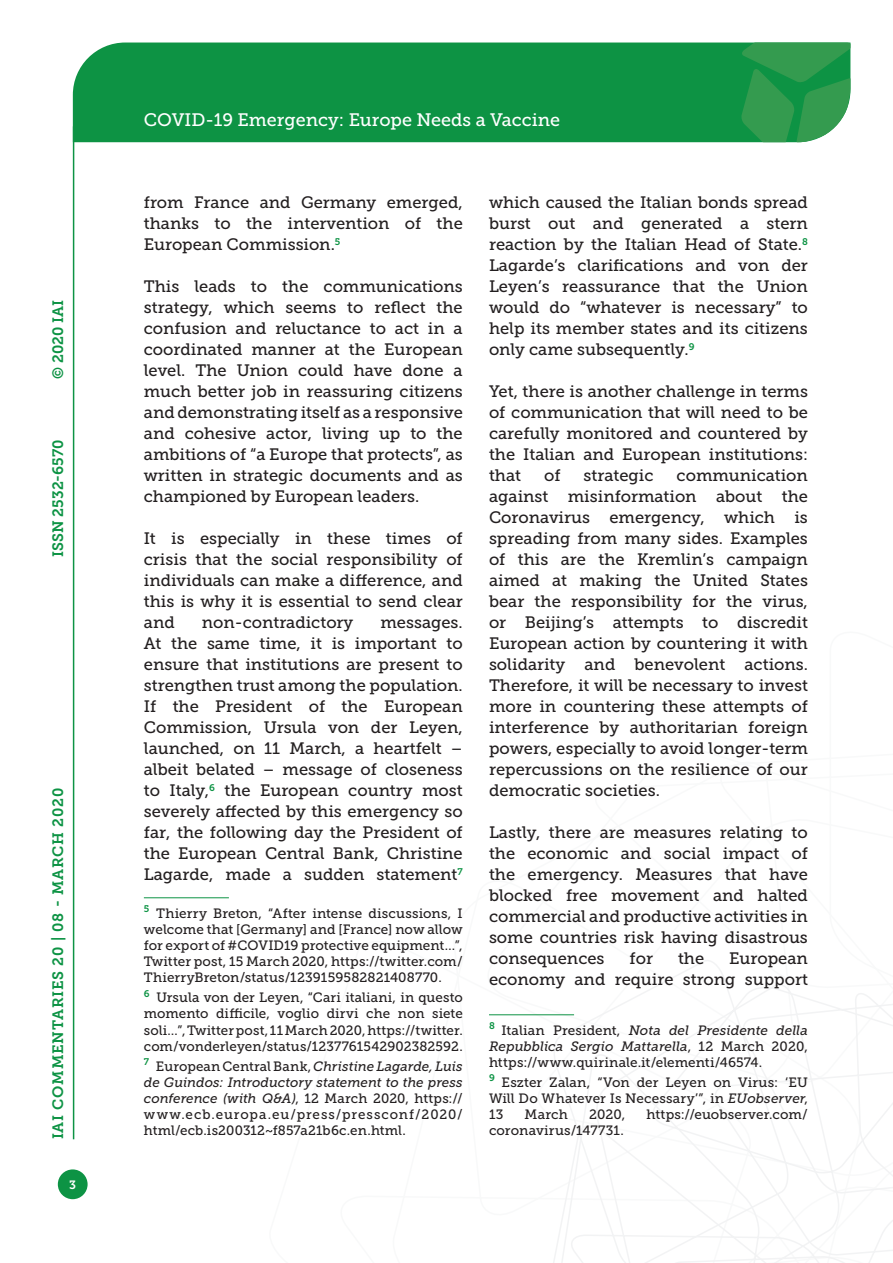
<style>
.page{position:relative;width:893px;height:1263px;background:#fff}
.page>*{position:absolute;margin:0;border:0;box-sizing:border-box;transform-origin:0 0}
.t1{font:18px "Museo Slab 500";color:#fff}
.Testo{font:16.5px/21px "Museo Slab 500";color:#231f20;text-align:justify}
.t2{font:15px "Museo Slab 700";letter-spacing:.05em;color:#0d9344}
.t3{font:15px "Museo Slab 700";color:#0d9344}
.Nota{font:13.5px/16.2px "Museo Slab 500";letter-spacing:.01em;color:#231f20;text-align:justify}
.t4{font:12px "Museo Slab 700";color:#fff}
.s1{font-style:italic}
</style>
<div class="page">
<svg style="left:531px;top:960px;width:362px;height:303px"></svg>
<div style="left:73px;top:43px;width:668px;height:99px;background:#0d9344"></div>
<svg style="left:741px;top:43px;width:109px;height:99px;background:#339d54"></svg>
<div style="left:58px;top:1169px;width:30px;height:30px;background:#0d9344;border-radius:50%"></div>
<hr style="left:73px;top:126px;width:1px;height:1013px;background:#0d9344">
<hr style="left:144px;top:897px;width:85px;height:1px;background:#0d9344">
<hr style="left:489px;top:1014px;width:85px;height:1px;background:#0d9344">
<p class="t2" style="left:50px;top:379px;width:80px;rotate:-90deg">© 2020 IAI</p>
<p class="t3" style="left:50px;top:557px;width:119px;rotate:-90deg">ISSN 2532-6570</p>
<p class="t2" style="left:50px;top:1139px;width:353px;rotate:-90deg">IAI COMMENTARIES 20 | 08 - MARCH 2020</p>
<p class="t4" style="left:69px;top:1178px;width:8px">3</p>
<p class="t1" style="left:144px;top:110px;width:418px">COVID-19 Emergency: Europe Needs a Vaccine</p>
<p class="Testo" style="left:144px;top:192px;width:320px">from France and Germany emerged, thanks to the intervention of the European Commission.<sup>5</sup></p>
<p class="Testo" style="left:144px;top:276px;width:320px">This leads to the communications strategy, which seems to reflect the confusion and reluctance to act in a coordinated manner at the European level. The Union could have done a much better job in reassuring citizens and demonstrating itself as a responsive and cohesive actor, living up to the ambitions of “a Europe that protects”, as written in strategic documents and as championed by European leaders.</p>
<p class="Testo" style="left:144px;top:528px;width:320px">It is especially in these times of crisis that the social responsibility of individuals can make a difference, and this is why it is essential to send clear and</p>
<p class="Testo" style="left:202px;top:612px;width:153px">non-contradictory</p>
<p class="Testo" style="left:144px;top:612px;width:320px;text-indent:237px">messages.<br>At the same time, it is important to ensure that institutions are present to strengthen trust among the population.<br>If the President of the European Commission, Ursula von der Leyen, launched, on 11 March, a heartfelt – albeit belated – message of closeness to Italy,<sup>6</sup> the European country most severely affected by this emergency so far, the following day the President of the European Central Bank, Christine Lagarde, made a sudden statement<sup>7</sup></p>
<p class="Nota" style="left:144px;top:905px;width:320px"><sup>5</sup> Thierry Breton, “After intense discussions, I welcome that [Germany] and [France] now allow for export of #COVID19 protective equipment…”, Twitter post, 15 March 2020, https://twitter.com/ ThierryBreton/status/1239159582821408770.</p>
<p class="Nota" style="left:144px;top:989px;width:320px"><sup>6</sup> Ursula von der Leyen, “Cari italiani, in questo momento difficile, voglio dirvi che non siete soli…”, Twitter post, 11 March 2020, https://twitter. com/vonderleyen/status/1237761542902382592.</p>
<p class="Nota" style="left:144px;top:1058px;width:320px"><sup>7</sup> European Central Bank, <span class="s1">Christine Lagarde, Luis de Guindos: Introductory statement to the press conference (with Q&amp;A)</span>, 12 March 2020, https:// www.ecb.europa.eu/press/pressconf/2020/ html/ecb.is200312~f857a21b6c.en.html.</p>
<p class="Testo" style="left:489px;top:192px;width:320px">which caused the Italian bonds spread burst out and generated a stern reaction by the Italian Head of State.<sup>8<br></sup>Lagarde’s clarifications and von der Leyen’s reassurance that the Union would do “whatever is necessary” to help its member states and its citizens only came subsequently.<sup>9</sup></p>
<p class="Testo" style="left:489px;top:381px;width:320px">Yet, there is another challenge in terms of communication that will need to be carefully monitored and countered by the Italian and European institutions: that</p>
<p class="Testo" style="left:544px;top:465px;width:18px">of</p>
<p class="Testo" style="left:584px;top:465px;width:71px">strategic</p>
<p class="Testo" style="left:489px;top:465px;width:320px;text-indent:188px">communication against misinformation about the Coronavirus emergency, which is spreading from many sides. Examples of this are the Kremlin’s campaign aimed at making the United States bear the responsibility for the virus, or Beijing’s attempts to discredit European action by countering it with solidarity and benevolent actions.<br>Therefore, it will be necessary to invest more in countering these attempts of interference by authoritarian foreign powers, especially to avoid longer-term repercussions on the resilience of our democratic societies.</p>
<p class="Testo" style="left:489px;top:822px;width:320px">Lastly, there are measures relating to the economic and social impact of the emergency. Measures that have blocked free movement and halted commercial and productive activities in some countries risk having disastrous consequences</p>
<p class="Testo" style="left:630px;top:948px;width:25px">for</p>
<p class="Testo" style="left:678px;top:948px;width:28px">the</p>
<p class="Testo" style="left:489px;top:948px;width:320px;text-align:right">European<br>economy and require strong support</p>
<p class="Nota" style="left:489px;top:1022px;width:320px"><sup>8</sup> Italian President, <span class="s1">Nota del Presidente della Repubblica Sergio Mattarella</span>, 12 March 2020, https://www.quirinale.it/elementi/46574.</p>
<p class="Nota" style="left:489px;top:1074px;width:320px"><sup>9</sup> Eszter Zalan, “Von der Leyen on Virus: ‘EU Will Do Whatever Is Necessary’”, in <span class="s1">EUobserver</span>, 13</p>
<p class="Nota" style="left:525px;top:1106px;width:45px">March</p>
<p class="Nota" style="left:589px;top:1106px;width:38px">2020,</p>
<p class="Nota" style="left:646px;top:1106px;width:163px">https://euobserver.com/</p>
<p class="Nota" style="left:489px;top:1123px;width:136px">coronavirus/147731.</p>
</div>
